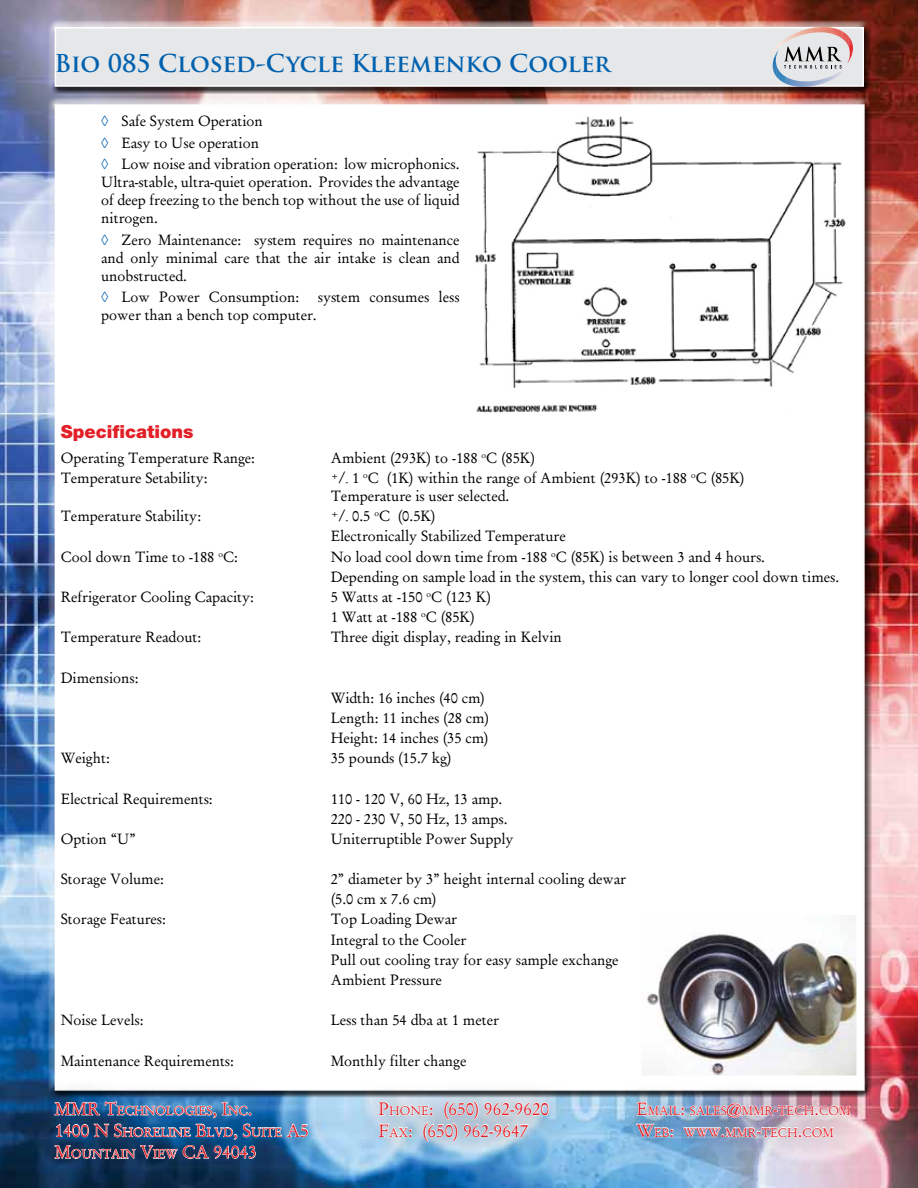
<style>
.page{position:relative;width:918px;height:1188px;background:#fff}
.page>*{position:absolute;margin:0;border:0;box-sizing:border-box;transform-origin:0 0}
.t1{font:700 24px "Trajan Pro";color:#0061af}
.t2{font:18px "Garamond";color:#e31f27}
.t3{font:900 18px "Helvetica Neue";color:#e31f27}
.t4{font:15px/20.1px "Garamond";color:#000}
.t5{font:12.6px "Garamond";color:#e31f27}
.s1{color:#0061af}
.s2{font-size:18px}
.s3{font-size:12.6px}
</style>
<div class="page">
<img style="left:0;top:0;width:918px;height:1188px">
<div style="left:55px;top:104px;width:810px;height:987px;background:#fff;border:2px solid #fff"></div>
<div style="left:48px;top:20px;width:822px;height:71px;background:#fff;opacity:.75"></div>
<div style="left:49px;top:22px;width:822px;height:72px;background:#000;opacity:.75"></div>
<div style="left:55px;top:27px;width:809px;height:60px;background:#e6e7e8;border:2px solid #fff"></div>
<div style="left:28px;top:1074px;width:841px;height:105px;background:#000;opacity:.75"></div>
<div style="left:50px;top:1095px;width:822px;height:69px;background:#fff;opacity:.75"></div>
<svg style="left:770px;top:27px;width:86px;height:60px"></svg>
<img style="left:475px;top:118px;width:371px;height:294px">
<img style="left:647px;top:934px;width:208px;height:140px">
<div style="left:640px;top:914px;width:218px;height:163px;border:2px solid #fff"></div>
<h1 class="t1" style="left:55px;top:48px;width:557px">Bio 085 Closed-Cycle Kleemenko Cooler</h1>
<p class="t4" style="left:101px;top:110px;width:360px;line-height:21.5px"><span class="s1">◊</span> Safe System Operation<br><span class="s1">◊</span> Easy to Use operation<br><span class="s1">◊</span> Low noise and vibration operation: low microphonics.</p>
<p class="t4" style="left:101px;top:173px;width:360px;line-height:18px;text-align:justify">Ultra-stable, ultra-quiet operation. Provides the advantage of deep freezing to the bench top without the use of liquid nitrogen.</p>
<p class="t4" style="left:101px;top:231px;width:360px;line-height:18px;text-align:justify"><span class="s1">◊</span> Zero Maintenance: system requires no maintenance and only minimal care that the air intake is clean and unobstructed.</p>
<p class="t4" style="left:101px;top:288px;width:360px;line-height:18px"><span class="s1">◊</span> Low Power Consumption: system consumes less power than a bench top computer.</p>
<p class="t3" style="left:61px;top:421px;width:134px">Specifications</p>
<p class="t4" style="left:61px;top:448px;width:196px">Operating Temperature Range:</p>
<p class="t4" style="left:331px;top:448px;width:206px">Ambient (293K) to -188 <sup>o</sup>C (85K)</p>
<p class="t4" style="left:61px;top:468px;width:148px">Temperature Setability:</p>
<p class="t4" style="left:331px;top:469px;width:415px;line-height:18px"><sup>+</sup>/<sub>-</sub> 1 <sup>o</sup>C (1K) within the range of Ambient (293K) to -188 <sup>o</sup>C (85K)<br>Temperature is user selected.</p>
<p class="t4" style="left:61px;top:506px;width:142px">Temperature Stability:</p>
<p class="t4" style="left:331px;top:506px;width:237px"><sup>+</sup>/<sub>-</sub> 0.5 <sup>o</sup>C (0.5K)<br>Electronically Stabilized Temperature</p>
<p class="t4" style="left:61px;top:546px;width:179px">Cool down Time to -188 <sup>o</sup>C:</p>
<p class="t4" style="left:331px;top:546px;width:510px">No load cool down time from -188 <sup>o</sup>C (85K) is between 3 and 4 hours.<br>Depending on sample load in the system, this can vary to longer cool down times.</p>
<p class="t4" style="left:61px;top:587px;width:195px">Refrigerator Cooling Capacity:</p>
<p class="t4" style="left:331px;top:587px;width:162px">5 Watts at -150 <sup>o</sup>C (123 K)<br>1 Watt at -188 <sup>o</sup>C (85K)</p>
<p class="t4" style="left:61px;top:627px;width:142px">Temperature Readout:</p>
<p class="t4" style="left:331px;top:627px;width:233px">Three digit display, reading in Kelvin</p>
<p class="t4" style="left:61px;top:667px;width:79px">Dimensions:</p>
<p class="t4" style="left:331px;top:688px;width:160px">Width: 16 inches (40 cm)<br>Length: 11 inches (28 cm)<br>Height: 14 inches (35 cm)</p>
<p class="t4" style="left:61px;top:748px;width:51px">Weight:</p>
<p class="t4" style="left:331px;top:748px;width:122px">35 pounds (15.7 kg)</p>
<p class="t4" style="left:61px;top:788px;width:154px">Electrical Requirements:</p>
<p class="t4" style="left:331px;top:788px;width:178px">110 - 120 V, 60 Hz, 13 amp.<br>220 - 230 V, 50 Hz, 13 amps.</p>
<p class="t4" style="left:61px;top:829px;width:76px">Option “U”</p>
<p class="t4" style="left:331px;top:829px;width:184px">Uniterruptible Power Supply</p>
<p class="t4" style="left:61px;top:869px;width:105px">Storage Volume:</p>
<p class="t4" style="left:331px;top:869px;width:297px">2” diameter by 3” height internal cooling dewar (5.0 cm x 7.6 cm)</p>
<p class="t4" style="left:61px;top:909px;width:107px">Storage Features:</p>
<p class="t4" style="left:331px;top:909px;width:289px">Top Loading Dewar<br>Integral to the Cooler<br>Pull out cooling tray for easy sample exchange<br>Ambient Pressure</p>
<p class="t4" style="left:61px;top:1010px;width:84px">Noise Levels:</p>
<p class="t4" style="left:331px;top:1010px;width:170px">Less than 54 dba at 1 meter</p>
<p class="t4" style="left:61px;top:1050px;width:175px">Maintenance Requirements:</p>
<p class="t4" style="left:331px;top:1050px;width:137px">Monthly filter change</p>
<p class="t5" style="left:55px;top:1103px;width:199px"><span class="s2">MMR T</span>ECHNOLOGIES<span class="s2">, I</span>NC<span class="s2">.</span></p>
<p class="t2" style="left:379px;top:1098px;width:172px">P<span class="s3">HONE</span>: (650) 962-9620</p>
<p class="t5" style="left:636px;top:1103px;width:215px"><span class="s2">E</span>MAIL<span class="s2">:</span> SALES<span class="s2">@</span>MMR<span class="s2">-</span>TECH<span class="s2">.</span>COM</p>
<p class="t5" style="left:55px;top:1125px;width:256px"><span class="s2">1400 N S</span>HORELINE <span class="s2">B</span>LVD<span class="s2">, S</span>UITE <span class="s2">A5</span></p>
<p class="t2" style="left:379px;top:1119px;width:151px">F<span class="s3">AX</span>: (650) 962-9647</p>
<p class="t5" style="left:636px;top:1125px;width:61px"><span class="s2">W</span>EB<span class="s2">:</span> WWW</p>
<p class="t5" style="left:721px;top:1125px;width:114px"><span class="s2">.</span>MMR<span class="s2">-</span>TECH<span class="s2">.</span>COM</p>
<p class="t5" style="left:55px;top:1146px;width:204px"><span class="s2">M</span>OUNTAIN <span class="s2">V</span>IEW <span class="s2">CA 94043</span></p>
</div>
